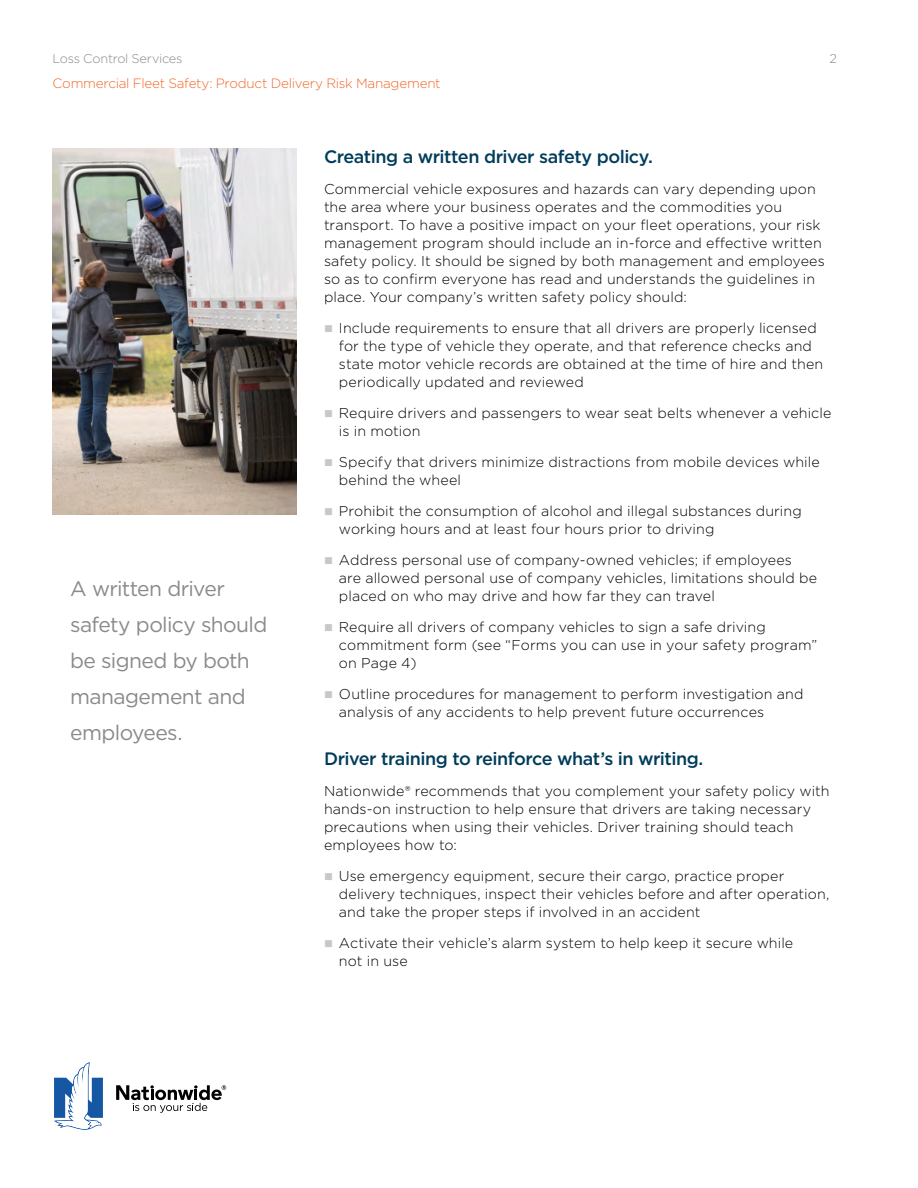
<style>
.page{position:relative;width:918px;height:1188px;background:#fff}
.page>*{position:absolute;margin:0;border:0;box-sizing:border-box;transform-origin:0 0}
.t1{font:21px/36px "Gotham";letter-spacing:-.03em;color:#8a8a8d}
.Subhead__Main{font:500 18px "Gotham";letter-spacing:-.03em;color:#013c5b}
.Body_Text{font:300 14.25px/18px "Gotham";letter-spacing:.005em;color:#000}
.t2{font:300 13.5px "Gotham";letter-spacing:-.015em;color:#f2682a}
.t3{font:300 12.75px "Gotham";letter-spacing:-.02em;color:#8a8a8d}
.s1{color:#cac8c7}
</style>
<div class="page">
<svg style="left:54px;top:1062px;width:49px;height:68px"></svg>
<svg style="left:116px;top:1085px;width:110px;height:28px"></svg>
<img style="left:52px;top:148px;width:245px;height:367px">
<p class="t3" style="left:53px;top:50px;width:131px">Loss Control Services</p>
<p class="t3" style="left:829px;top:50px;width:9px">2</p>
<p class="t2" style="left:52px;top:75px;width:390px">Commercial Fleet Safety: Product Delivery Risk Management</p>
<h1 class="t1" style="left:70px;top:570px;width:199px">A written driver safety policy should be signed by both management and employees.</h1>
<p class="Subhead__Main" style="left:324px;top:145px;width:331px">Creating a written driver safety policy.</p>
<p class="Body_Text" style="left:324px;top:180px;width:502px">Commercial vehicle exposures and hazards can vary depending upon the area where your business operates and the commodities you transport. To have a positive impact on your fleet operations, your risk management program should include an in-force and effective written safety policy. It should be signed by both management and employees so as to confirm everyone has read and understands the guidelines in place. Your company’s written safety policy should:</p>
<p class="Body_Text" style="left:339px;top:319px;width:486px;text-indent:-15px"><span class="s1">■</span> Include requirements to ensure that all drivers are properly licensed for the type of vehicle they operate, and that reference checks and state motor vehicle records are obtained at the time of hire and then periodically updated and reviewed</p>
<p class="Body_Text" style="left:339px;top:404px;width:494px;text-indent:-15px"><span class="s1">■</span> Require drivers and passengers to wear seat belts whenever a vehicle is in motion</p>
<p class="Body_Text" style="left:339px;top:453px;width:482px;text-indent:-15px"><span class="s1">■</span> Specify that drivers minimize distractions from mobile devices while behind the wheel</p>
<p class="Body_Text" style="left:339px;top:502px;width:464px;text-indent:-15px"><span class="s1">■</span> Prohibit the consumption of alcohol and illegal substances during working hours and at least four hours prior to driving</p>
<p class="Body_Text" style="left:339px;top:551px;width:480px;text-indent:-15px"><span class="s1">■</span> Address personal use of company-owned vehicles; if employees are allowed personal use of company vehicles, limitations should be placed on who may drive and how far they can travel</p>
<p class="Body_Text" style="left:339px;top:618px;width:480px;text-indent:-15px"><span class="s1">■</span> Require all drivers of company vehicles to sign a safe driving commitment form (see “Forms you can use in your safety program” on Page 4)</p>
<p class="Body_Text" style="left:339px;top:685px;width:466px;text-indent:-15px"><span class="s1">■</span> Outline procedures for management to perform investigation and analysis of any accidents to help prevent future occurrences</p>
<p class="Subhead__Main" style="left:324px;top:746px;width:381px">Driver training to reinforce what’s in writing.</p>
<p class="Body_Text" style="left:324px;top:782px;width:507px">Nationwide® recommends that you complement your safety policy with hands-on instruction to help ensure that drivers are taking necessary precautions when using their vehicles. Driver training should teach employees how to:</p>
<p class="Body_Text" style="left:339px;top:867px;width:492px;text-indent:-15px"><span class="s1">■</span> Use emergency equipment, secure their cargo, practice proper delivery techniques, inspect their vehicles before and after operation, and take the proper steps if involved in an accident</p>
<p class="Body_Text" style="left:339px;top:934px;width:456px;text-indent:-15px"><span class="s1">■</span> Activate their vehicle’s alarm system to help keep it secure while not in use</p>
</div>
